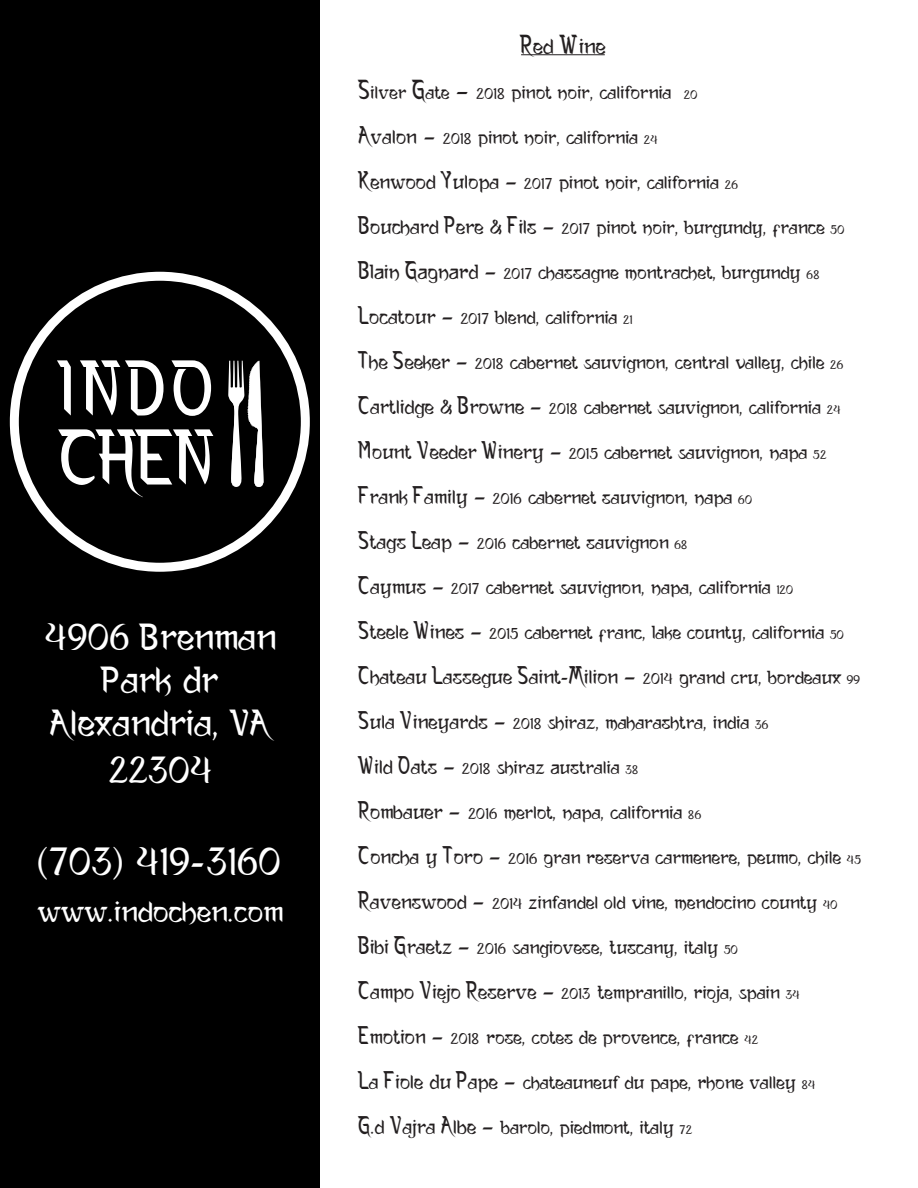
<style>
.page{position:relative;width:918px;height:1188px;background:#fff}
.page>*{position:absolute;margin:0;border:0;box-sizing:border-box;transform-origin:0 0}
.t1{font:75px "Ananda Neptouch Caps";letter-spacing:.04em;color:#fff}
.t2{font:37.5px "Ananda Neptouch";color:#fff}
.t3{font:36px/43.2px "Ananda Neptouch";color:#fff;text-align:center}
.t4{font:28.5px "Ananda Neptouch";color:#fff;scale:1.05 1}
.t5{font:21px "Ananda Neptouch";color:#231f20}
.t6{font:19.5px "Ananda Neptouch";color:#231f20}
.t7{font:18px "Ananda Neptouch";color:#231f20}
.s1{font-family:"Ananda Neptouch Caps"}
.s2{font-family:"Ananda Neptouch Caps";font-size:26.25px}
.s3{font-family:"Ananda Neptouch Caps";font-size:22.5px}
.s4{font-size:15px}
.s5{font-size:12px}
.s6{font-family:"Ananda Neptouch Caps";font-size:24.3px}
.s7{font-size:19.5px}
.s8{font-family:"Ananda Neptouch Caps";font-size:21px}
.s9{font-size:18px}
</style>
<div class="page">
<div style="left:0;top:0;width:320px;height:1188px;background:#000"></div>
<div style="left:10px;top:272px;width:300px;height:300px;border:9px solid #fff;border-radius:50%"></div>
<svg style="left:228px;top:361px;width:36px;height:126px"></svg>
<hr style="left:521px;top:54px;width:84px;height:1px;background:#231f20">
<p class="t1" style="left:61px;top:339px;width:155px">INDO</p>
<p class="t1" style="left:61px;top:408px;width:156px">CHEN</p>
<p class="t3" style="left:44px;top:615px;width:233px">4906 <span class="s1">B</span>renman<br><span class="s1">P</span>ark Dr</p>
<p class="t3" style="left:51px;top:699px;width:220px;line-height:46.8px"><span class="s1">A</span>lexandria, <span class="s1">VA<br></span>22304</p>
<p class="t2" style="left:37px;top:838px;width:245px">(703) 419-3160</p>
<p class="t4" style="left:37px;top:894px;width:236px">www.indochen.com</p>
<p class="t5" style="left:521px;top:34px;width:86px"><span class="s2">R</span>ed <span class="s2">W</span>ine</p>
<p class="t7" style="left:359px;top:82px;width:340px"><span class="s2">S</span>ilver <span class="s2">G</span>ate <span class="s3">–</span> <span class="s4">2018</span> Pinot Noir, California <span class="s5">20</span></p>
<p class="t7" style="left:359px;top:127px;width:300px"><span class="s6">A</span><span class="s7">valon</span> <span class="s8">–</span> <span class="s4">2018</span> Pinot Noir, California <span class="s5">24</span></p>
<p class="t7" style="left:359px;top:172px;width:381px"><span class="s6">K</span><span class="s7">enwood</span> <span class="s6">Y</span><span class="s7">ulopa</span> <span class="s8">–</span> <span class="s4">2017</span> Pinot Noir, California <span class="s5">26</span></p>
<p class="t7" style="left:359px;top:217px;width:487px"><span class="s6">B</span><span class="s7">ouchard</span> <span class="s6">P</span><span class="s7">ere &amp;</span> <span class="s6">F</span><span class="s7">ils</span> <span class="s8">–</span> <span class="s4">2017</span> Pinot Noir, Burgundy, France <span class="s5">50</span></p>
<p class="t7" style="left:359px;top:262px;width:462px"><span class="s6">B</span><span class="s7">LAiN</span> <span class="s6">G</span><span class="s7">AGNARD</span> <span class="s8">–</span> <span class="s4">2017</span> Chassagne Montrachet, Burgundy <span class="s5">68</span></p>
<p class="t7" style="left:359px;top:307px;width:275px"><span class="s6">L</span><span class="s7">ocatour</span> <span class="s8">–</span> <span class="s4">2017</span> Blend, California <span class="s5">21</span></p>
<p class="t7" style="left:359px;top:352px;width:486px"><span class="s6">T</span><span class="s7">he</span> <span class="s6">S</span><span class="s7">eeker</span> <span class="s8">–</span> <span class="s4">2018</span> Cabernet Sauvignon, Central Valley, Chile <span class="s5">26</span></p>
<p class="t7" style="left:359px;top:397px;width:483px"><span class="s6">C</span><span class="s7">artlidge &amp;</span> <span class="s6">B</span><span class="s7">rowne</span> <span class="s8">–</span> <span class="s4">2018</span> Cabernet Sauvignon, California <span class="s5">24</span></p>
<p class="t7" style="left:359px;top:442px;width:469px"><span class="s6">M</span><span class="s7">ount</span> <span class="s6">V</span><span class="s7">eeder</span> <span class="s6">W</span><span class="s7">inery</span> <span class="s8">–</span> <span class="s4">2015</span> Cabernet Sauvignon, Napa <span class="s5">52</span></p>
<p class="t7" style="left:359px;top:487px;width:395px"><span class="s6">F</span><span class="s7">rank</span> <span class="s6">F</span><span class="s7">amily</span> <span class="s8">–</span> <span class="s4">2016</span> Cabernet sauvignon, Napa <span class="s5">60</span></p>
<p class="t7" style="left:359px;top:532px;width:330px"><span class="s6">S</span><span class="s7">tags</span> <span class="s6">L</span><span class="s7">eap</span> <span class="s8">–</span> <span class="s4">2016</span> cabernet sauvignon <span class="s5">68</span></p>
<p class="t7" style="left:359px;top:577px;width:436px"><span class="s6">C</span><span class="s7">aymus</span> <span class="s8">–</span> <span class="s4">2017</span> Cabernet Sauvignon, Napa, California <span class="s5">120</span></p>
<p class="t7" style="left:359px;top:622px;width:487px"><span class="s6">S</span><span class="s7">teele</span> <span class="s6">W</span><span class="s7">ines</span> <span class="s8">–</span> <span class="s4">2015</span> Cabernet Franc, Lake County, California <span class="s5">50</span></p>
<p class="t6" style="left:359px;top:665px;width:503px"><span class="s6">C</span>hateau <span class="s6">L</span>assegue <span class="s6">S</span>aint-<span class="s6">M</span>ilion <span class="s8">–</span> <span class="s4">2014</span> <span class="s9">Grand Cru, Bordeaux</span> <span class="s5">99</span></p>
<p class="t7" style="left:359px;top:712px;width:411px"><span class="s6">S</span><span class="s7">ula</span> <span class="s6">V</span><span class="s7">ineyards</span> <span class="s8">–</span> <span class="s4">2018</span> Shiraz, Maharashtra, india <span class="s5">36</span></p>
<p class="t7" style="left:359px;top:757px;width:281px"><span class="s6">W</span><span class="s7">ild</span> <span class="s6">O</span><span class="s7">ats</span> <span class="s8">–</span> <span class="s4">2018</span> Shiraz Australia <span class="s5">38</span></p>
<p class="t7" style="left:359px;top:802px;width:344px"><span class="s6">R</span><span class="s7">ombauer</span> <span class="s8">–</span> <span class="s4">2016</span> Merlot, Napa, California <span class="s5">86</span></p>
<p class="t7" style="left:359px;top:847px;width:504px"><span class="s6">C</span><span class="s7">oncha y</span> <span class="s6">T</span><span class="s7">oro</span> <span class="s8">–</span> <span class="s4">2016</span> Gran Reserva Carménere, Peumo, Chile <span class="s5">45</span></p>
<p class="t7" style="left:359px;top:892px;width:480px"><span class="s6">R</span><span class="s7">avenswood</span> <span class="s8">–</span> <span class="s4">2014</span> Zinfandel Old Vine, Mendocino County <span class="s5">40</span></p>
<p class="t7" style="left:359px;top:937px;width:381px"><span class="s6">B</span><span class="s7">ibi</span> <span class="s6">G</span><span class="s7">raetz</span> <span class="s8">–</span> <span class="s4">2016</span> Sangiovese, Tuscany, italy <span class="s5">50</span></p>
<p class="t7" style="left:359px;top:982px;width:442px"><span class="s6">C</span><span class="s7">ampo</span> <span class="s6">V</span><span class="s7">iejo</span> <span class="s6">R</span><span class="s7">eserve</span> <span class="s8">–</span> <span class="s4">2013</span> Tempranillo, Rioja, Spain <span class="s5">34</span></p>
<p class="t7" style="left:359px;top:1027px;width:401px"><span class="s6">E</span><span class="s7">motion</span> <span class="s8">–</span> <span class="s4">2018</span> Rose, Cotes De Provence, France <span class="s5">42</span></p>
<p class="t7" style="left:359px;top:1072px;width:458px"><span class="s6">L</span><span class="s7">a</span> <span class="s6">F</span><span class="s7">iole Du</span> <span class="s6">P</span><span class="s7">ape</span> <span class="s8">–</span> Chateauneuf du Pape, Rhone valley <span class="s5">84</span></p>
<p class="t7" style="left:359px;top:1117px;width:335px"><span class="s6">G</span><span class="s7">.d</span> <span class="s6">V</span><span class="s7">ajra</span> <span class="s6">A</span><span class="s7">lbe</span> <span class="s8">–</span> Barolo, Piedmont, italy <span class="s5">72</span></p>
</div>
